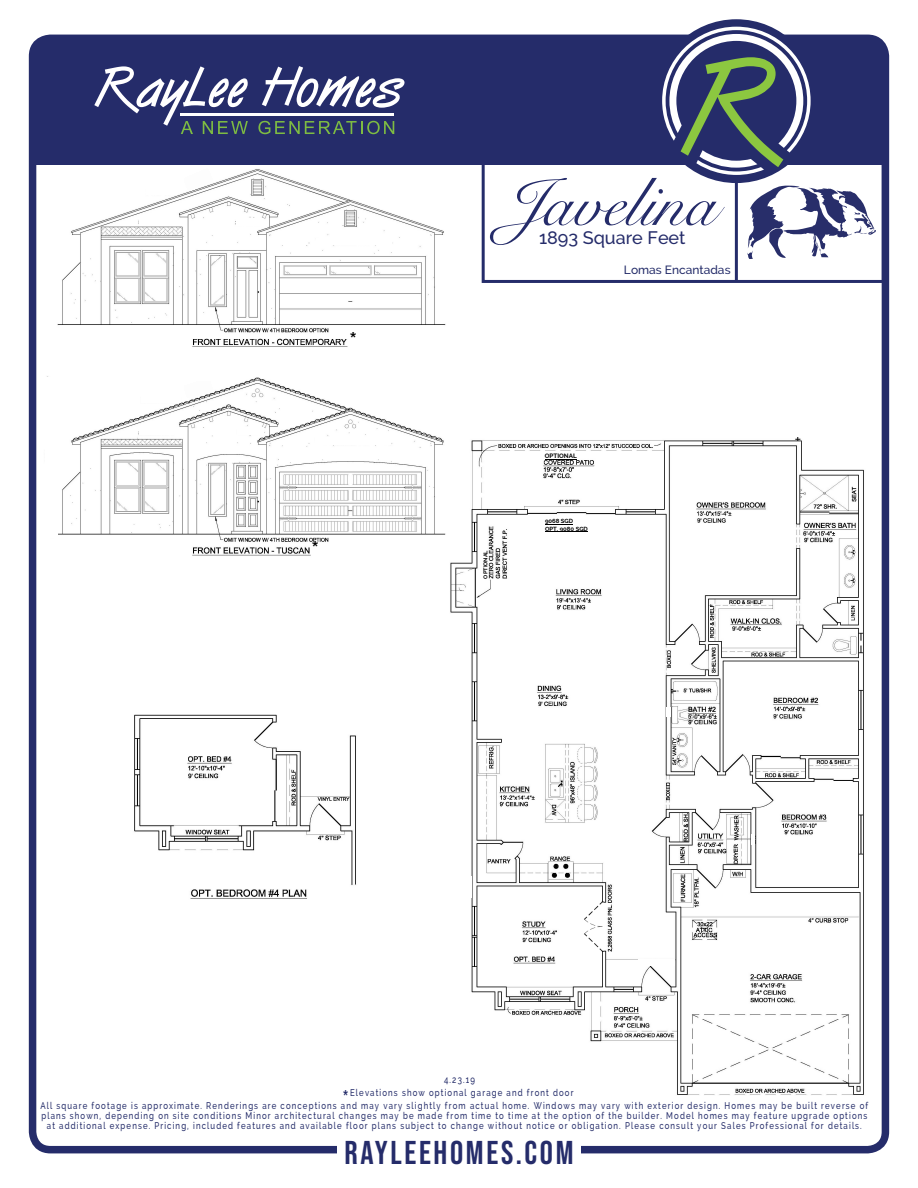
<style>
.page{position:relative;width:918px;height:1188px;background:#fff}
.page>*{position:absolute;margin:0;border:0;box-sizing:border-box;transform-origin:0 0}
.t1{font:67.5px "Snell Roundhand";color:#252c6a}
.t2{font:33px "Bebas Neue";letter-spacing:.08em;color:#252c6a}
.t3{font:500 27px "Raleway";color:#000}
.t4{font:500 27px "Raleway";color:#242c69;scale:.8 1}
.t5{font:500 18px "Raleway";color:#252c6a}
.t6{font:500 12px "Raleway";color:#242c69}
.t7{font:500 9.75px/9.8px "Raleway";letter-spacing:.145em;color:#242c69;text-align:center;scale:.8 1}
.t8{font:700 6.3px "Raleway";color:#000}
.t9{font:700 6px/7.2px "Raleway";color:#000}
.t10{font:700 5.7px "Raleway";color:#000}
</style>
<div class="page">
<img style="left:450px;top:438px;width:414px;height:657px">
<img style="left:558px;top:515px;width:24px;height:5px">
<div style="left:29px;top:35px;width:860px;height:1118px;border:8px solid #252c6a;border-radius:18px"></div>
<div style="left:33px;top:38px;width:852px;height:102px;background:#252c6a;border-radius:18px"></div>
<div style="left:33px;top:112px;width:852px;height:52px;background:#252c6a"></div>
<svg style="left:258px;top:121px;width:136px;height:13px"></svg>
<hr style="left:181px;top:113px;width:213px;height:2px;background:#fff">
<svg style="left:94px;top:66px;width:154px;height:68px"></svg>
<svg style="left:262px;top:66px;width:143px;height:42px"></svg>
<div style="left:482px;top:161px;width:403px;height:122px;border:3px solid #252c6a"></div>
<svg style="left:747px;top:186px;width:129px;height:73px"></svg>
<hr style="left:735px;top:161px;width:3px;height:119px;background:#252c6a">
<div style="left:654px;top:19px;width:164px;height:164px;background:#252c6a;border-radius:50%"></div>
<svg style="left:662px;top:27px;width:149px;height:148px"></svg>
<img style="left:134px;top:714px;width:222px;height:185px">
<div style="left:337px;top:1139px;width:244px;height:28px;background:#fff"></div>
<img style="left:638px;top:960px;width:36px;height:5px">
<img style="left:453px;top:877px;width:18px;height:21px">
<img style="left:47px;top:169px;width:417px;height:389px">
<svg style="left:728px;top:784px;width:5px;height:11px"></svg>
<img style="left:698px;top:943px;width:88px;height:25px">
<hr style="left:545px;top:459px;width:32px;height:1px;background:#000">
<hr style="left:545px;top:532px;width:43px;height:1px;background:#000">
<svg style="left:545px;top:524px;width:28px;height:1px"></svg>
<img style="left:316px;top:438px;width:75px;height:6px">
<img style="left:316px;top:238px;width:75px;height:7px">
<img style="left:236px;top:219px;width:26px;height:6px">
<img style="left:139px;top:219px;width:35px;height:6px">
<img style="left:147px;top:189px;width:30px;height:6px">
<img style="left:184px;top:169px;width:29px;height:22px">
<img style="left:141px;top:396px;width:39px;height:7px">
<img style="left:184px;top:380px;width:29px;height:18px">
<img style="left:139px;top:428px;width:35px;height:7px">
<img style="left:238px;top:428px;width:26px;height:6px">
<img style="left:47px;top:378px;width:11px;height:160px">
<img style="left:54px;top:377px;width:192px;height:3px">
<svg style="left:751px;top:835px;width:4px;height:9px"></svg>
<svg style="left:667px;top:708px;width:3px;height:9px"></svg>
<img style="left:585px;top:901px;width:19px;height:50px">
<h1 class="t1" style="left:502px;top:149px;width:215px">Javelina</h1>
<h3 class="t5" style="left:539px;top:228px;width:148px">1893 Square Feet</h3>
<h3 class="t3" style="left:349px;top:326px;width:10px">*</h3>
<h3 class="t3" style="left:311px;top:535px;width:10px">*</h3>
<p class="t6" style="left:624px;top:262px;width:108px">Lomas Encantadas</p>
<p class="t10" style="left:482px;top:579px;width:30px;rotate:-90deg">OPTIONAL</p>
<p class="t8" style="left:545px;top:452px;width:34px">OPTIONAL</p>
<p class="t9" style="left:545px;top:518px;width:44px">9068 SGD<br>OPT. 9080 SGD</p>
<p class="t7" style="left:444px;top:1075px;width:40px">4.23.19</p>
<p class="t7" style="left:350px;top:1088px;width:281px">Elevations show optional garage and front door</p>
<h3 class="t4" style="left:342px;top:1084px;width:10px">*</h3>
<p class="t7" style="left:40px;top:1101px;width:1036px">All square footage is approximate. Renderings are conceptions and may vary slightly from actual home. Windows may vary with exterior design. Homes may be built reverse of plans shown, depending on site conditions Minor architectural changes may be made from time to time at the option of the builder. Model homes may feature upgrade options at additional expense. Pricing, included features and available floor plans subject to change without notice or obligation. Please consult your Sales Professional for details.</p>
<h2 class="t2" style="left:344px;top:1134px;width:231px">RAYLEEHOMES.COM</h2>
</div>
